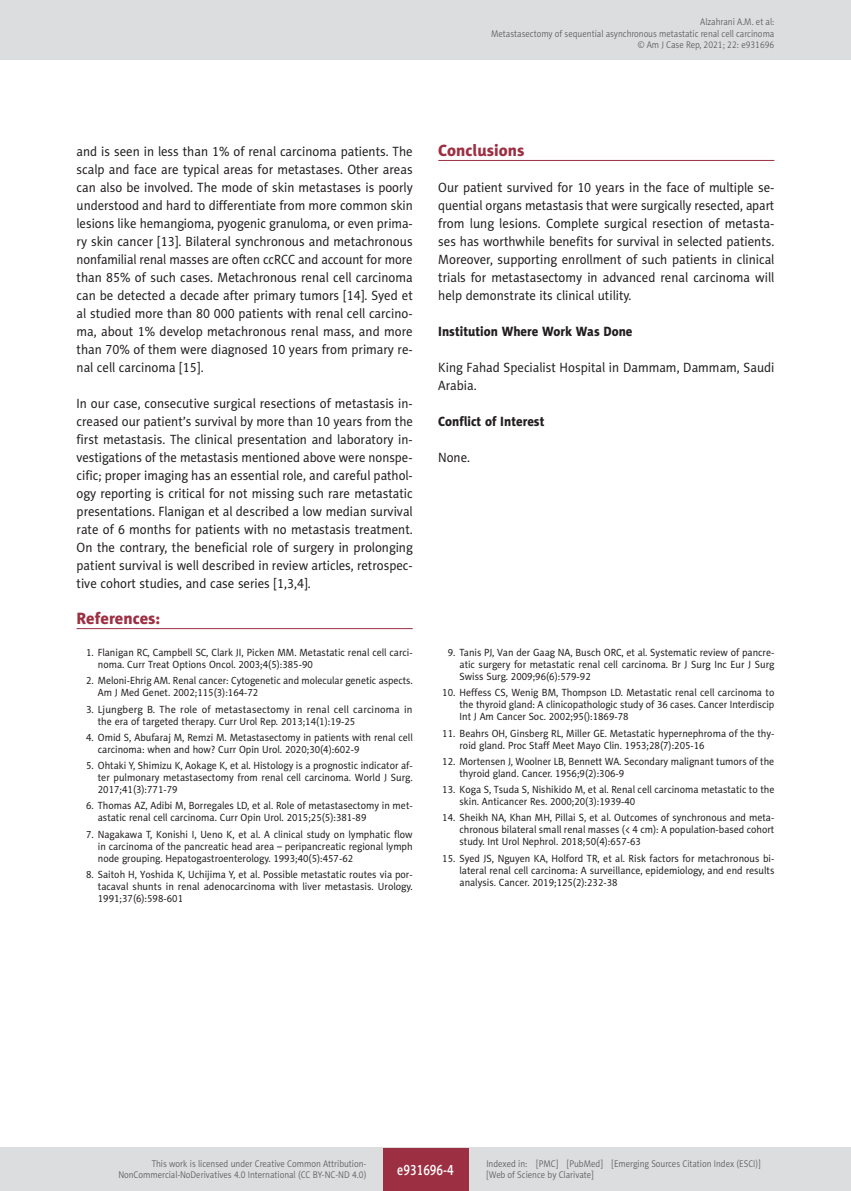
<style>
.page{position:relative;width:851px;height:1191px;background:#fff}
.page>*{position:absolute;margin:0;border:0;box-sizing:border-box;transform-origin:0 0}
.AJCR_Referencje_Tytu{font:16.5px "Naomi Sans EFN Heavy";color:#9d2f42}
.AJCR_Headline_1{font:16.5px "Naomi Sans EFN Heavy";color:#9d2f42}
.t1{font:15px "Naomi Sans EFN Medium";color:#fff;scale:.8 1}
.AJCR_Body{font:13.5px/18px "Naomi Sans EFN";color:#231f20;text-align:justify;scale:.95 1}
.AJCR_Headline_2{font:13.5px "Naomi Sans EFN Heavy";color:#231f20;scale:.95 1}
.AJCR_Referencje_punk{font:10.5px/12px "Naomi Sans EFN";color:#231f20;text-align:justify;scale:.95 1}
.AJCR_Referencje_punk-2{font:10.5px/12px "Naomi Sans EFN";color:#231f20}
.AJCR_Referencje_punk-3{font:10.5px/12px "Naomi Sans EFN";color:#231f20;scale:.94 1}
.t2{font:9.75px/11.2px "Naomi Sans EFN Light";color:#57585a;text-align:right;scale:.9 1}
</style>
<div class="page">
<hr style="left:77px;top:628px;width:335px;height:1px;background:#9d2f42">
<hr style="left:438px;top:160px;width:336px;height:1px;background:#9d2f42">
<div style="left:0;top:0;width:850px;height:60px;background:#dcdddf"></div>
<div style="left:0;top:1148px;width:850px;height:43px;background:#dcdddf"></div>
<div style="left:383px;top:1147px;width:85px;height:43px;background:#9d2f42"></div>
<p class="t2" style="left:491px;top:16px;width:316px">Alzahrani A.M. et al:<br>Metastasectomy of sequential asynchronous metastatic renal cell carcinoma © Am J Case Rep, 2021; 22: e931696</p>
<p class="AJCR_Body" style="left:77px;top:142px;width:355px">and is seen in less than 1% of renal carcinoma patients. The scalp and face are typical areas for metastases. Other areas can also be involved. The mode of skin metastases is poorly understood and hard to differentiate from more common skin lesions like hemangioma, pyogenic granuloma, or even prima&shy;ry skin cancer [13]. Bilateral synchronous and metachronous nonfamilial renal masses are often ccRCC and account for more than 85% of such cases. Metachronous renal cell carcinoma can be detected a decade after primary tumors [14]. Syed et al studied more than 80 000 patients with renal cell carcino&shy;ma, about 1% develop metachronous renal mass, and more than 70% of them were diagnosed 10 years from primary re&shy;nal cell carcinoma [15].</p>
<p class="AJCR_Body" style="left:77px;top:394px;width:355px">In our case, consecutive surgical resections of metastasis in&shy;creased our patient’s survival by more than 10 years from the first metastasis. The clinical presentation and laboratory in&shy;vestigations of the metastasis mentioned above were nonspe&shy;cific; proper imaging has an essential role, and careful pathol&shy;ogy reporting is critical for not missing such rare metastatic presentations. Flanigan et al described a low median survival rate of 6 months for patients with no metastasis treatment.<br>On the contrary, the beneficial role of surgery in prolonging patient survival is well described in review articles, retrospec&shy;tive cohort studies, and case series [1,3,4].</p>
<p class="AJCR_Referencje_Tytu" style="left:77px;top:608px;width:85px">References:</p>
<p class="AJCR_Referencje_punk" style="left:98px;top:646px;width:333px;text-indent:-12px">1. Flanigan RC, Campbell SC, Clark JI, Picken MM. Metastatic renal cell carci&shy;noma. Curr Treat Options Oncol. 2003;4(5):385-90</p>
<p class="AJCR_Referencje_punk-3" style="left:98px;top:675px;width:336px;text-indent:-12px">2. Meloni-Ehrig AM. Renal cancer: Cytogenetic and molecular genetic aspects.<br>Am J Med Genet. 2002;115(3):164-72</p>
<p class="AJCR_Referencje_punk-2" style="left:98px;top:703px;width:316px;text-indent:-12px">3. Ljungberg B. The role of metastasectomy in renal cell carcinoma in the era of targeted therapy. Curr Urol Rep. 2013;14(1):19-25</p>
<p class="AJCR_Referencje_punk" style="left:98px;top:731px;width:333px;text-indent:-12px">4. Omid S, Abufaraj M, Remzi M. Metastasectomy in patients with renal cell carcinoma: when and how? Curr Opin Urol. 2020;30(4):602-9</p>
<p class="AJCR_Referencje_punk" style="left:98px;top:759px;width:333px;text-indent:-12px">5. Ohtaki Y, Shimizu K, Aokage K, et al. Histology is a prognostic indicator af&shy;ter pulmonary metastasectomy from renal cell carcinoma. World J Surg.<br>2017;41(3):771-79</p>
<p class="AJCR_Referencje_punk" style="left:98px;top:800px;width:333px;text-indent:-12px">6. Thomas AZ, Adibi M, Borregales LD, et al. Role of metastasectomy in met&shy;astatic renal cell carcinoma. Curr Opin Urol. 2015;25(5):381-89</p>
<p class="AJCR_Referencje_punk" style="left:98px;top:828px;width:333px;text-indent:-12px">7. Nagakawa T, Konishi I, Ueno K, et al. A clinical study on lymphatic flow in carcinoma of the pancreatic head area – peripancreatic regional lymph node grouping. Hepatogastroenterology. 1993;40(5):457-62</p>
<p class="AJCR_Referencje_punk" style="left:98px;top:868px;width:333px;text-indent:-12px">8. Saitoh H, Yoshida K, Uchijima Y, et al. Possible metastatic routes via por&shy;tacaval shunts in renal adenocarcinoma with liver metastasis. Urology.<br>1991;37(6):598-601</p>
<p class="AJCR_Headline_1" style="left:438px;top:140px;width:88px">Conclusions</p>
<p class="AJCR_Body" style="left:438px;top:178px;width:355px">Our patient survived for 10 years in the face of multiple se&shy;quential organs metastasis that were surgically resected, apart from lung lesions. Complete surgical resection of metasta&shy;ses has worthwhile benefits for survival in selected patients.<br>Moreover, supporting enrollment of such patients in clinical trials for metastasectomy in advanced renal carcinoma will help demonstrate its clinical utility.</p>
<p class="AJCR_Headline_2" style="left:438px;top:323px;width:206px">Institution Where Work Was Done</p>
<p class="AJCR_Body" style="left:438px;top:358px;width:355px">King Fahad Specialist Hospital in Dammam, Dammam, Saudi<br>Arabia.</p>
<p class="AJCR_Headline_2" style="left:438px;top:413px;width:113px">Conflict of Interest</p>
<p class="AJCR_Body" style="left:438px;top:448px;width:35px">None.</p>
<p class="AJCR_Referencje_punk" style="left:459px;top:646px;width:333px;text-indent:-12px">9. Tanis PJ, Van der Gaag NA, Busch ORC, et al. Systematic review of pancre&shy;atic surgery for metastatic renal cell carcinoma. Br J Surg Inc Eur J Surg Swiss Surg. 2009;96(6):579-92</p>
<p class="AJCR_Referencje_punk" style="left:459px;top:687px;width:333px;text-indent:-17px">10. Heffess CS, Wenig BM, Thompson LD. Metastatic renal cell carcinoma to the thyroid gland: A clinicopathologic study of 36 cases. Cancer Interdiscip Int J Am Cancer Soc. 2002;95():1869-78</p>
<p class="AJCR_Referencje_punk" style="left:459px;top:727px;width:333px;text-indent:-17px">11. Beahrs OH, Ginsberg RL, Miller GE. Metastatic hypernephroma of the thy&shy;roid gland. Proc Staff Meet Mayo Clin. 1953;28(7):205-16</p>
<p class="AJCR_Referencje_punk" style="left:459px;top:755px;width:333px;text-indent:-17px">12. Mortensen J, Woolner LB, Bennett WA. Secondary malignant tumors of the thyroid gland. Cancer. 1956;9(2):306-9</p>
<p class="AJCR_Referencje_punk" style="left:459px;top:783px;width:333px;text-indent:-17px">13. Koga S, Tsuda S, Nishikido M, et al. Renal cell carcinoma metastatic to the skin. Anticancer Res. 2000;20(3):1939-40</p>
<p class="AJCR_Referencje_punk" style="left:459px;top:812px;width:333px;text-indent:-17px">14. Sheikh NA, Khan MH, Pillai S, et al. Outcomes of synchronous and meta&shy;chronous bilateral small renal masses (&lt; 4 cm): A population-based cohort study. Int Urol Nephrol. 2018;50(4):657-63</p>
<p class="AJCR_Referencje_punk" style="left:459px;top:852px;width:333px;text-indent:-17px">15. Syed JS, Nguyen KA, Holford TR, et al. Risk factors for metachronous bi&shy;lateral renal cell carcinoma: A surveillance, epidemiology, and end results analysis. Cancer. 2019;125(2):232-38</p>
<p class="t2" style="left:118px;top:1158px;width:277px">This work is licensed under Creative Common Attribution-<br>NonCommercial-NoDerivatives 4.0 International (CC BY-NC-ND 4.0)</p>
<h2 class="t1" style="left:397px;top:1160px;width:72px">e931696-4</h2>
<p class="t2" style="left:486px;top:1158px;width:306px;text-align:left">Indexed in: [PMC] [PubMed] [Emerging Sources Citation Index (ESCI)] [Web of Science by Clarivate]</p>
</div>
